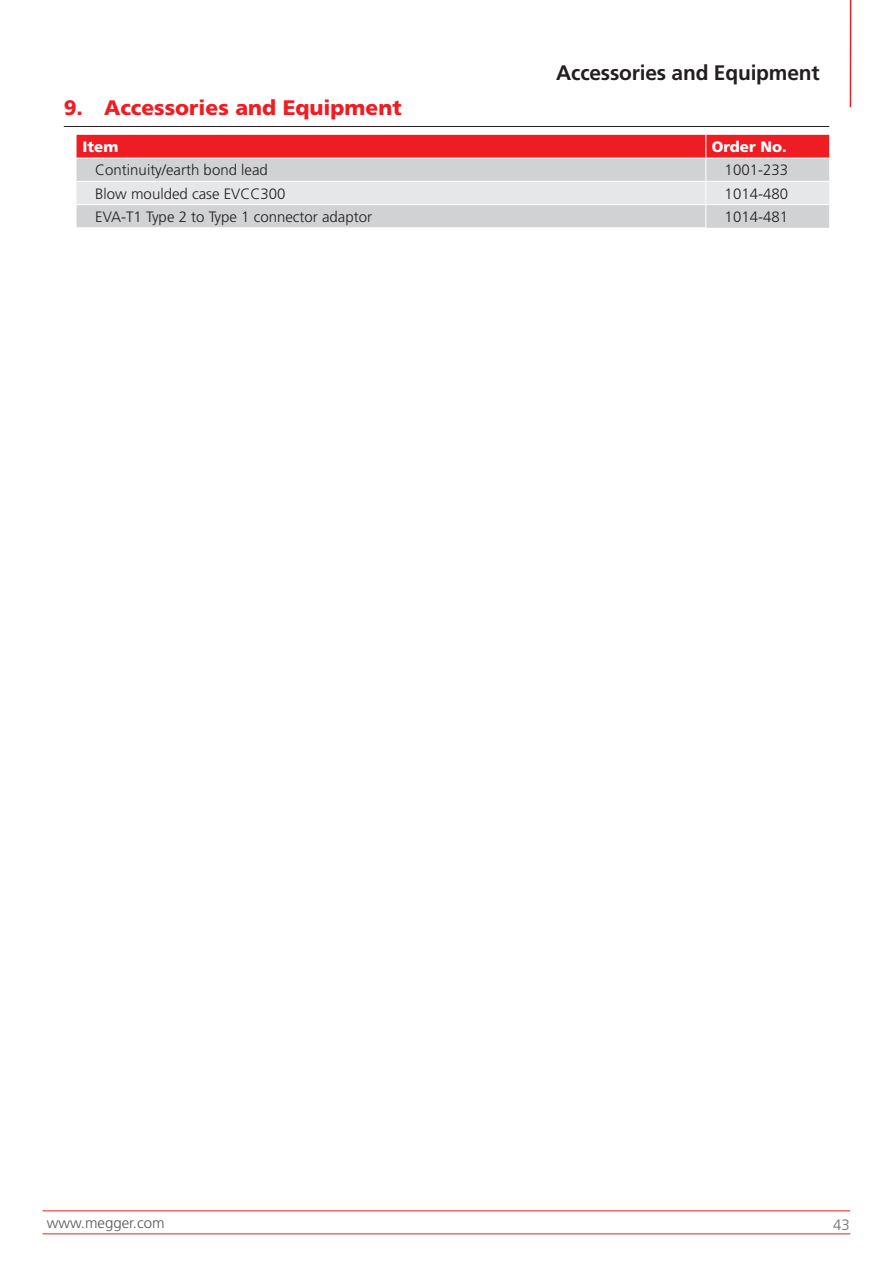
<style>
.page{position:relative;width:893px;height:1263px;background:#fff}
.page>*{position:absolute;margin:0;border:0;box-sizing:border-box;transform-origin:0 0}
.t1{font:900 21px "Frutiger LT Pro";color:#ee1d23}
.t2{font:700 21px "Frutiger LT Pro";letter-spacing:-.01em;color:#231f20}
.t3{font:300 15px "Frutiger LT Pro";color:#231f20}
.t4{font:300 15px "Frutiger LT Pro";color:#57585a}
.t5{font:900 15px "Frutiger LT Pro";color:#fff}
.t6{font:300 15px "Frutiger LT Pro";color:#6c6d70}
</style>
<div class="page">
<hr style="left:64px;top:126px;width:765px;height:1px;background:#231f20">
<svg style="left:77px;top:135px;width:752px;height:92px"></svg>
<hr style="left:77px;top:204px;width:629px;height:1px;background:#fff">
<hr style="left:43px;top:1210px;width:807px;height:1px;background:#ee1d23">
<hr style="left:43px;top:1233px;width:807px;height:1px;background:#ee1d23">
<hr style="left:850px;top:0;width:1px;height:107px;background:#ee1d23">
<h1 class="t2" style="left:556px;top:60px;width:265px">Accessories and Equipment</h1>
<h1 class="t1" style="left:64px;top:95px;width:339px">9. Accessories and Equipment</h1>
<p class="t5" style="left:83px;top:138px;width:37px">Item</p>
<p class="t5" style="left:712px;top:138px;width:76px">Order No.</p>
<p class="t3" style="left:95px;top:161px;width:174px">Continuity/earth bond lead</p>
<p class="t3" style="left:725px;top:161px;width:65px">1001-233</p>
<p class="t3" style="left:95px;top:185px;width:192px">Blow moulded case EVCC300</p>
<p class="t3" style="left:725px;top:185px;width:65px">1014-480</p>
<p class="t3" style="left:95px;top:208px;width:278px">EVA-T1 Type 2 to Type 1 connector adaptor</p>
<p class="t3" style="left:725px;top:208px;width:65px">1014-481</p>
<p class="t4" style="left:47px;top:1214px;width:119px">www.megger.com</p>
<p class="t6" style="left:833px;top:1215px;width:18px">43</p>
</div>
